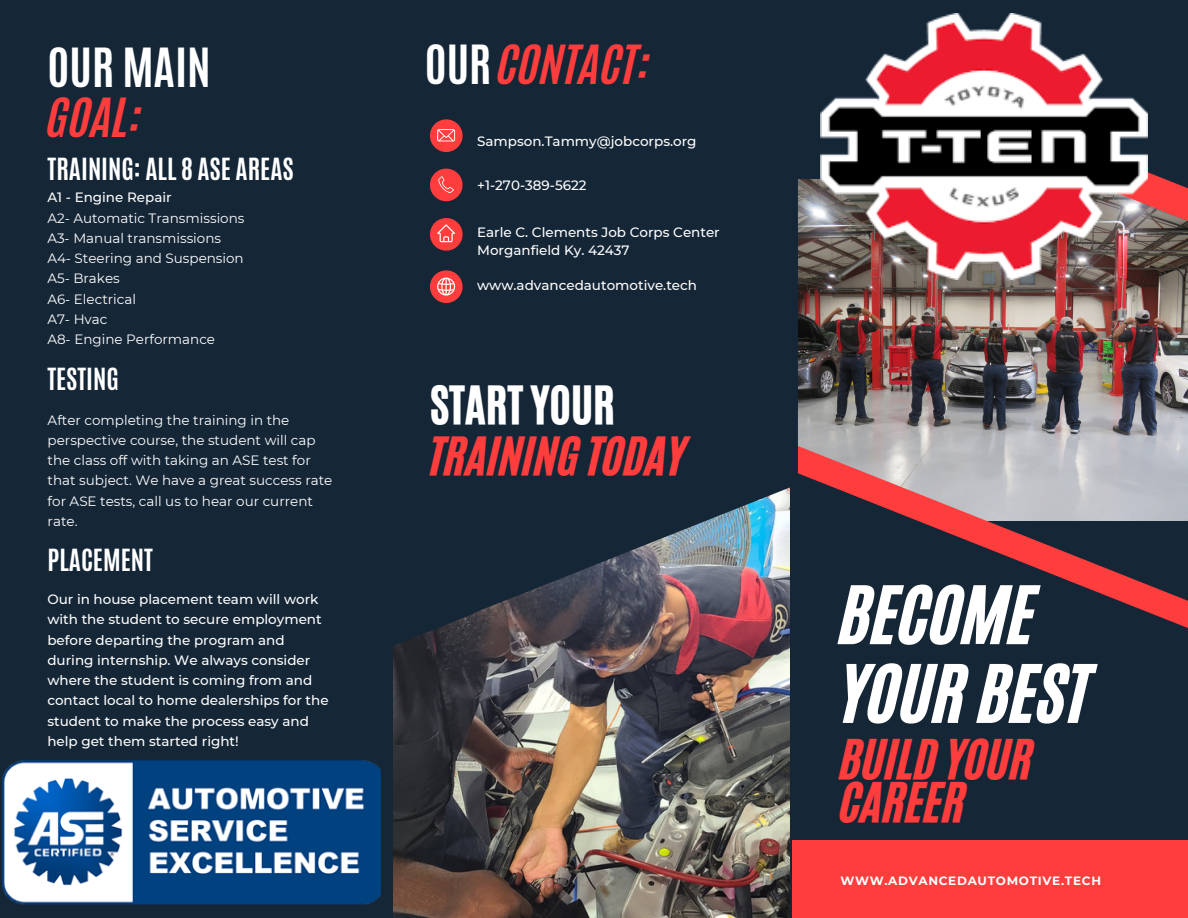
<style>
.page{position:relative;width:1188px;height:918px;background:#fff}
.page>*{position:absolute;margin:0;border:0;box-sizing:border-box;transform-origin:0 0}
.t1{font:66.75px "CA Generated";color:#fff}
.t2{font:46.05px/42.8px "CA Generated";color:#ff3d3d}
.t3{font:45.15px "CA Generated";color:#ff3d3d}
.t4{font:700 45.15px "Antonio";color:#fff}
.t5{font:44.4px "CA Generated";color:#ff3d3d}
.t6{font:44.4px "CA Generated";color:#fff}
.t7{font:700 25.5px "Antonio";color:#fff}
.t8{font:500 13.5px/20.2px "Montserrat";color:#fff}
.t9{font:13.5px/20.2px "Montserrat";color:#fff}
.t10{font:700 12px "Montserrat";letter-spacing:.06em;color:#fff}
.s1{font-family:"Antonio";font-weight:700;color:#fff}
</style>
<div class="page">
<img style="left:798px;top:194px;width:390px;height:243px">
<svg style="left:798px;top:437px;width:390px;height:32px;background:#c0b6ba"></svg>
<svg style="left:790px;top:469px;width:398px;height:426px;background:#353644"></svg>
<img style="left:475px;top:686px;width:315px;height:232px">
<svg style="left:475px;top:0;width:323px;height:686px;background:#273242"></svg>
<div style="left:0;top:0;width:475px;height:863px;background:#152637"></div>
<img style="left:0;top:728px;width:381px;height:190px">
<svg style="left:1148px;top:194px;width:40px;height:64px;background:#8f504b"></svg>
<div style="left:790px;top:0;width:398px;height:194px;background:#152637"></div>
<div style="left:792px;top:840px;width:396px;height:78px;background:#ff3d3d"></div>
<svg style="left:430px;top:270px;width:33px;height:33px"></svg>
<svg style="left:430px;top:218px;width:33px;height:33px"></svg>
<svg style="left:430px;top:169px;width:33px;height:32px"></svg>
<svg style="left:430px;top:119px;width:33px;height:33px"></svg>
<img style="left:820px;top:14px;width:328px;height:265px">
<p class="t4" style="left:48px;top:35px;width:165px">OUR MAIN</p>
<p class="t3" style="left:48px;top:85px;width:96px">GOAL:</p>
<p class="t7" style="left:48px;top:151px;width:248px">TRAINING: ALL 8 ASE AREAS</p>
<p class="t8" style="left:47px;top:187px;width:126px">A1 - Engine Repair</p>
<p class="t9" style="left:47px;top:208px;width:199px">A2- Automatic Transmissions</p>
<p class="t9" style="left:47px;top:228px;width:175px">A3- Manual transmissions</p>
<p class="t9" style="left:47px;top:248px;width:198px">A4- Steering and Suspension</p>
<p class="t9" style="left:47px;top:268px;width:74px">A5- Brakes</p>
<p class="t9" style="left:47px;top:289px;width:90px">A6- Electrical</p>
<p class="t9" style="left:47px;top:309px;width:62px">A7- Hvac</p>
<p class="t9" style="left:47px;top:329px;width:169px">A8- Engine Performance</p>
<p class="t7" style="left:47px;top:361px;width:73px">TESTING</p>
<p class="t9" style="left:48px;top:410px;width:286px">After completing the training in the perspective course, the student will cap the class off with taking an ASE test for that subject. We have a great success rate for ASE tests, call us to hear our current rate.</p>
<p class="t7" style="left:48px;top:542px;width:107px">PLACEMENT</p>
<p class="t8" style="left:47px;top:589px;width:283px">Our in house placement team will work with the student to secure employment before departing the program and during internship. We always consider where the student is coming from and contact local to home dealerships for the student to make the process easy and help get them started right!</p>
<p class="t3" style="left:425px;top:32px;width:227px"><span class="s1">OUR</span> CONTACT:</p>
<p class="t8" style="left:477px;top:131px;width:221px">Sampson.Tammy@jobcorps.org</p>
<p class="t8" style="left:477px;top:175px;width:111px">+1-270-389-5622</p>
<p class="t8" style="left:477px;top:223px;width:244px">Earle C. Clements Job Corps Center</p>
<p class="t8" style="left:477px;top:241px;width:154px">Morganfield Ky. 42437</p>
<p class="t8" style="left:477px;top:275px;width:221px">www.advancedautomotive.tech</p>
<p class="t6" style="left:430px;top:373px;width:187px">START YOUR</p>
<p class="t5" style="left:430px;top:424px;width:258px">TRAINING TODAY</p>
<p class="t1" style="left:840px;top:567px;width:197px">BECOME</p>
<p class="t1" style="left:840px;top:646px;width:252px">YOUR BEST</p>
<p class="t2" style="left:840px;top:738px;width:195px">BUILD YOUR<br>CAREER</p>
<p class="t10" style="left:840px;top:873px;width:262px">WWW.ADVANCEDAUTOMOTIVE.TECH</p>
</div>
